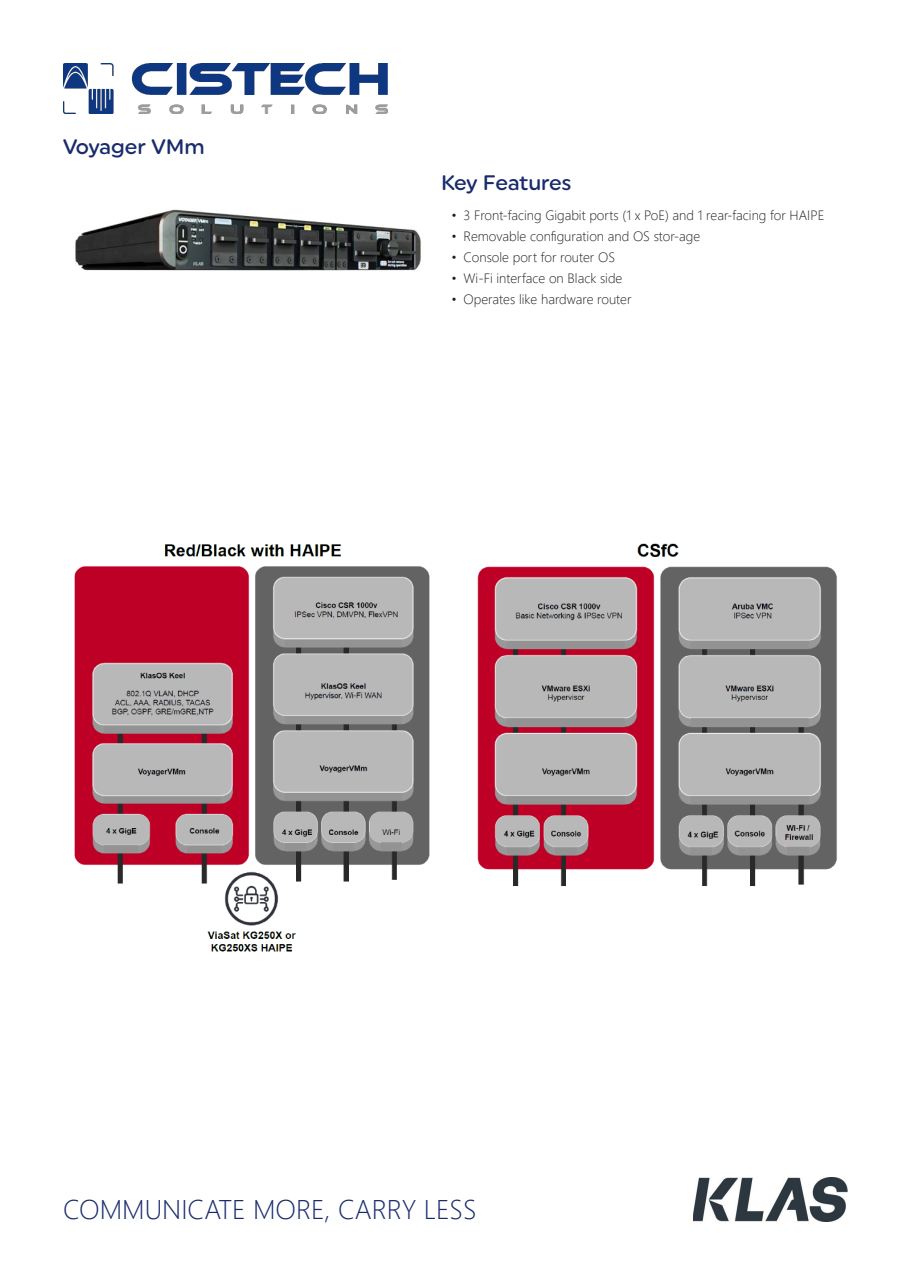
<style>
.page{position:relative;width:911px;height:1281px;background:#fff}
.page>*{position:absolute;margin:0;border:0;box-sizing:border-box;transform-origin:0 0}
.t1{font:300 27px "Segoe UI";color:#192b6c}
.Second_Page_Heading{font:500 21px "Uniform Rounded";letter-spacing:-.01em;color:#192b6c}
.t2{font:300 13.5px "Segoe UI";color:#231f20}
</style>
<div class="page">
<img style="left:75px;top:209px;width:346px;height:62px">
<img style="left:693px;top:1177px;width:154px;height:44px">
<img style="left:63px;top:63px;width:325px;height:51px">
<img style="left:477px;top:543px;width:360px;height:343px">
<img style="left:74px;top:544px;width:356px;height:408px">
<p class="Second_Page_Heading" style="left:63px;top:134px;width:143px">Voyager VMm</p>
<p class="Second_Page_Heading" style="left:441px;top:170px;width:132px">Key Features</p>
<p class="t2" style="left:452px;top:203px;width:374px">• 3 Front-facing Gigabit ports (1 x PoE) and 1 rear-facing for HAIPE</p>
<p class="t2" style="left:452px;top:224px;width:250px">• Removable configuration and OS stor-age</p>
<p class="t2" style="left:452px;top:245px;width:165px">• Console port for router OS</p>
<p class="t2" style="left:452px;top:266px;width:172px">• Wi-Fi interface on Black side</p>
<p class="t2" style="left:452px;top:287px;width:181px">• Operates like hardware router</p>
<p class="t1" style="left:63px;top:1184px;width:415px">COMMUNICATE MORE, CARRY LESS</p>
</div>
